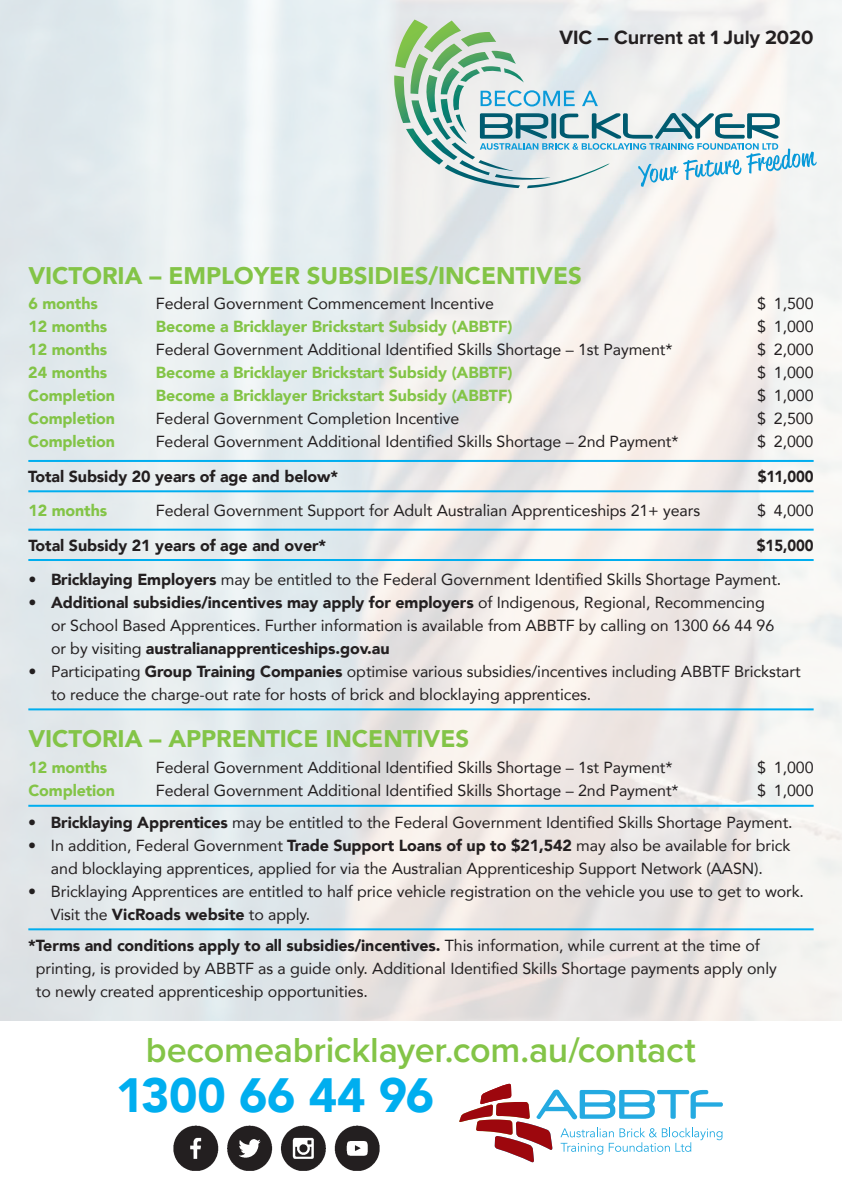
<style>
.page{position:relative;width:842px;height:1191px;background:#fff}
.page>*{position:absolute;margin:0;border:0;box-sizing:border-box;transform-origin:0 0}
.t1{font:900 48px "Avenir";letter-spacing:-.01em;color:#00aeef}
.t2{font:600 36px "Proxima Nova";letter-spacing:-.005em;color:#83c447}
.t3{font:900 24px "Avenir";letter-spacing:-.005em;color:#83c447}
.t4{font:700 20px "Proxima Nova";letter-spacing:-.005em;color:#231f20}
.t5{font:16px/23px "Avenir";letter-spacing:-.005em;color:#231f20}
.t6{font:900 16px "Avenir";letter-spacing:-.005em;color:#83c447}
.t7{font:900 16px "Avenir";letter-spacing:-.005em;color:#231f20}
.t8{font:900 16px "Avenir";letter-spacing:-.005em;color:#231f20;scale:.93 1}
.s1{font-weight:900}
</style>
<div class="page">
<img style="left:0;top:0;width:842px;height:1020px">
<hr style="left:28px;top:460px;width:786px;height:2px;background:#00aeef">
<hr style="left:28px;top:490px;width:786px;height:2px;background:#00aeef">
<hr style="left:28px;top:528px;width:786px;height:2px;background:#00aeef">
<hr style="left:28px;top:559px;width:786px;height:2px;background:#00aeef">
<hr style="left:28px;top:708px;width:786px;height:2px;background:#00aeef">
<hr style="left:28px;top:804px;width:786px;height:2px;background:#00aeef">
<hr style="left:28px;top:928px;width:786px;height:2px;background:#00aeef">
<img style="left:173px;top:1125px;width:207px;height:46px">
<svg style="left:459px;top:1083px;width:264px;height:79px"></svg>
<svg style="left:394px;top:20px;width:423px;height:168px"></svg>
<p class="t4" style="left:559px;top:23px;width:256px">VIC – Current at 1 July 2020</p>
<h3 class="t3" style="left:28px;top:255px;width:555px">VICTORIA – EMPLOYER SUBSIDIES/INCENTIVES</h3>
<p class="t6" style="left:28px;top:290px;width:71px">6 months</p>
<p class="t5" style="left:156px;top:292px;width:340px">Federal Government Commencement Incentive</p>
<p class="t5" style="left:757px;top:292px;width:58px">$ 1,500</p>
<p class="t6" style="left:28px;top:313px;width:80px">12 months</p>
<p class="t6" style="left:156px;top:313px;width:358px">Become a Bricklayer Brickstart Subsidy (ABBTF)</p>
<p class="t5" style="left:757px;top:315px;width:58px">$ 1,000</p>
<p class="t6" style="left:28px;top:336px;width:80px">12 months</p>
<p class="t5" style="left:156px;top:338px;width:518px">Federal Government Additional Identified Skills Shortage – 1st Payment*</p>
<p class="t5" style="left:757px;top:338px;width:58px">$ 2,000</p>
<p class="t6" style="left:28px;top:359px;width:80px">24 months</p>
<p class="t6" style="left:156px;top:359px;width:358px">Become a Bricklayer Brickstart Subsidy (ABBTF)</p>
<p class="t5" style="left:757px;top:361px;width:58px">$ 1,000</p>
<p class="t6" style="left:28px;top:382px;width:88px">Completion</p>
<p class="t6" style="left:156px;top:382px;width:358px">Become a Bricklayer Brickstart Subsidy (ABBTF)</p>
<p class="t5" style="left:757px;top:384px;width:58px">$ 1,000</p>
<p class="t6" style="left:28px;top:405px;width:88px">Completion</p>
<p class="t5" style="left:156px;top:407px;width:305px">Federal Government Completion Incentive</p>
<p class="t5" style="left:757px;top:407px;width:58px">$ 2,500</p>
<p class="t6" style="left:28px;top:428px;width:88px">Completion</p>
<p class="t5" style="left:156px;top:430px;width:524px">Federal Government Additional Identified Skills Shortage – 2nd Payment*</p>
<p class="t5" style="left:757px;top:430px;width:58px">$ 2,000</p>
<p class="t7" style="left:28px;top:462px;width:311px">Total Subsidy 20 years of age and below*</p>
<p class="t8" style="left:758px;top:462px;width:62px">$11,000</p>
<p class="t6" style="left:28px;top:497px;width:80px">12 months</p>
<p class="t5" style="left:156px;top:498px;width:546px">Federal Government Support for Adult Australian Apprenticeships 21+ years</p>
<p class="t5" style="left:757px;top:498px;width:58px">$ 4,000</p>
<p class="t7" style="left:28px;top:531px;width:299px">Total Subsidy 21 years of age and over*</p>
<p class="t8" style="left:757px;top:531px;width:62px">$15,000</p>
<p class="t5" style="left:28px;top:567px;width:754px">• <span class="s1">Bricklaying Employers</span> may be entitled to the Federal Government Identified Skills Shortage Payment.</p>
<p class="t5" style="left:51px;top:590px;width:725px;text-indent:-23px">• <span class="s1">Additional subsidies/incentives may apply for employers</span> of Indigenous, Regional, Recommencing or School Based Apprentices. Further information is available from ABBTF by calling on 1300 66 44 96 or by visiting <span class="s1">australianapprenticeships.gov.au</span></p>
<p class="t5" style="left:51px;top:659px;width:751px;text-indent:-23px">• Participating <span class="s1">Group Training Companies</span> optimise various subsidies/incentives including ABBTF Brickstart to reduce the charge-out rate for hosts of brick and blocklaying apprentices.</p>
<h3 class="t3" style="left:28px;top:718px;width:442px">VICTORIA – APPRENTICE INCENTIVES</h3>
<p class="t6" style="left:28px;top:754px;width:80px">12 months</p>
<p class="t5" style="left:156px;top:755px;width:518px">Federal Government Additional Identified Skills Shortage – 1st Payment*</p>
<p class="t5" style="left:757px;top:755px;width:58px">$ 1,000</p>
<p class="t6" style="left:28px;top:777px;width:88px">Completion</p>
<p class="t5" style="left:156px;top:778px;width:524px">Federal Government Additional Identified Skills Shortage – 2nd Payment*</p>
<p class="t5" style="left:757px;top:778px;width:58px">$ 1,000</p>
<p class="t5" style="left:28px;top:810px;width:766px">• <span class="s1">Bricklaying Apprentices</span> may be entitled to the Federal Government Identified Skills Shortage Payment.</p>
<p class="t5" style="left:28px;top:833px;width:764px;text-align:center">• In addition, Federal Government <span class="s1">Trade Support Loans of up to $21,542</span> may also be available for brick and blocklaying apprentices, applied for via the Australian Apprenticeship Support Network (AASN).</p>
<p class="t5" style="left:51px;top:879px;width:755px;text-indent:-23px">• Bricklaying Apprentices are entitled to half price vehicle registration on the vehicle you use to get to work.<br>Visit the <span class="s1">VicRoads website</span> to apply.</p>
<p class="t5" style="left:36px;top:933px;width:742px;text-indent:-8px"><span class="s1">*Terms and conditions apply to all subsidies/incentives.</span> This information, while current at the time of printing, is provided by ABBTF as a guide only. Additional Identified Skills Shortage payments apply only to newly created apprenticeship opportunities.</p>
<h2 class="t2" style="left:146px;top:1023px;width:552px">becomeabricklayer.com.au/contact</h2>
<h1 class="t1" style="left:116px;top:1054px;width:320px">1300 66 44 96</h1>
</div>
